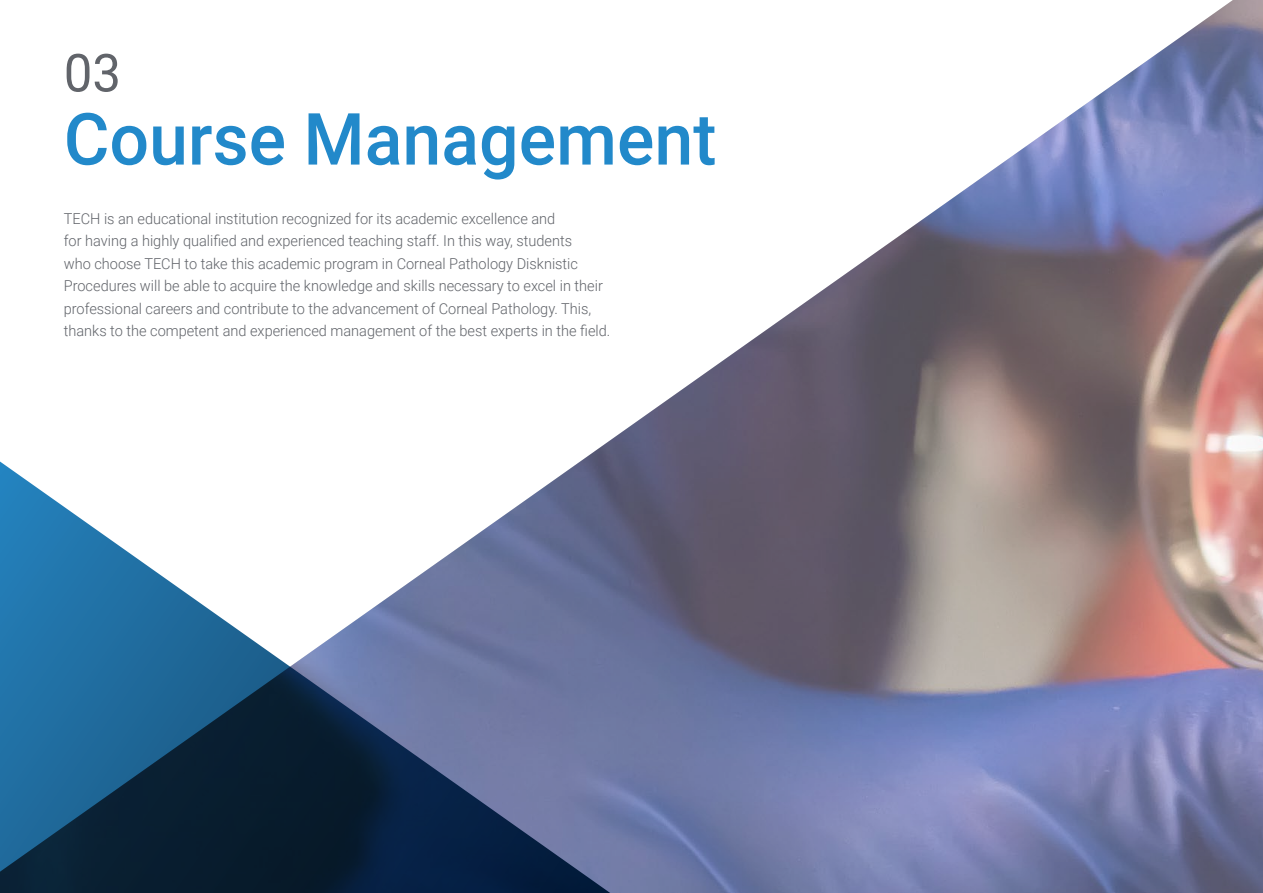
<style>
.page{position:relative;width:1263px;height:893px;background:#fff}
.page>*{position:absolute;margin:0;border:0;box-sizing:border-box;transform-origin:0 0}
.t1{font:500 72px "Roboto";color:#2289ca}
.t2{font:52.5px "Roboto";color:#61646a}
.t3{font:300 15px/22.5px "Roboto";color:#61646a}
</style>
<div class="page">
<img style="left:602px;top:0;width:661px;height:893px">
<svg style="left:0;top:446px;width:640px;height:447px"></svg>
<h2 class="t2" style="left:64px;top:36px;width:59px">03</h2>
<h1 class="t1" style="left:64px;top:89px;width:654px">Course Management</h1>
<p class="t3" style="left:64px;top:207px;width:548px">TECH is an educational institution recognized for its academic excellence and<br>for having a highly qualified and experienced teaching staff. In this way, students<br>who choose TECH to take this academic program in Corneal Pathology Disknistic Procedures will be able to acquire the knowledge and skills necessary to excel in their professional careers and contribute to the advancement of Corneal Pathology. This, thanks to the competent and experienced management of the best experts in the field.</p>
</div>
